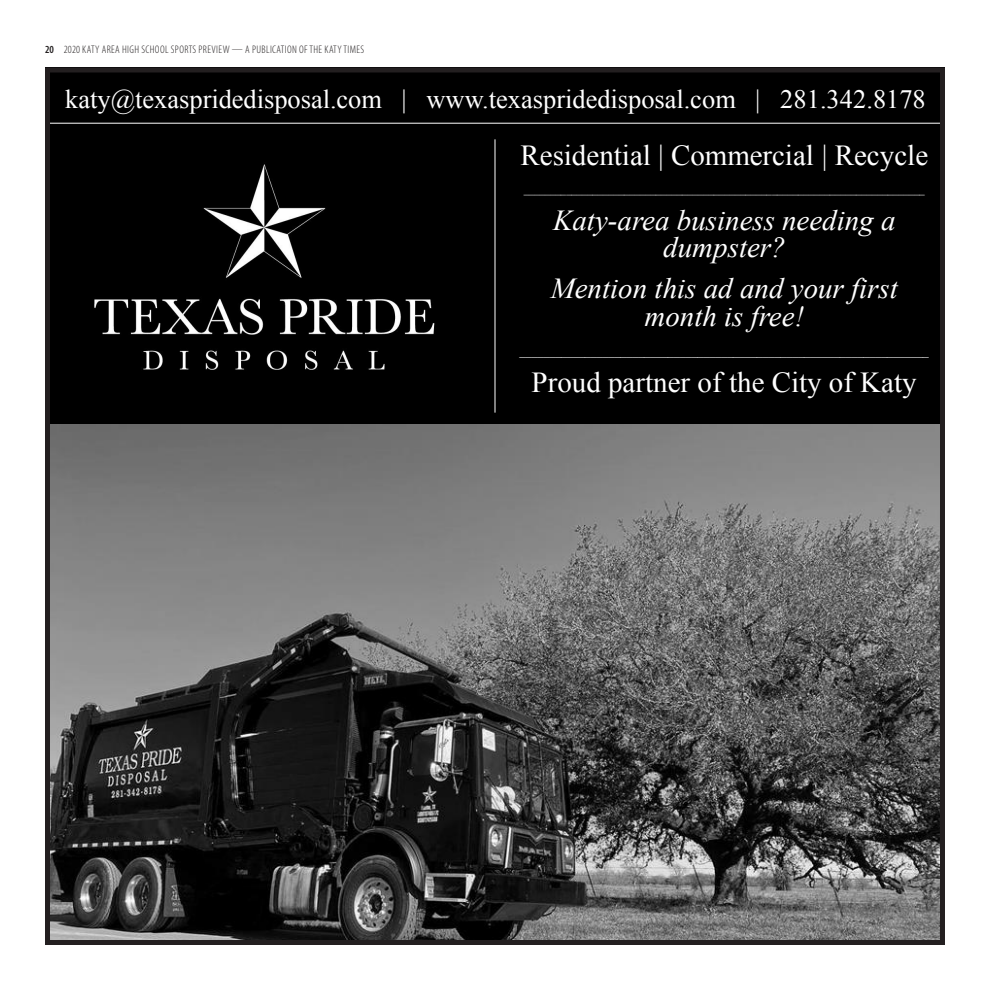
<style>
.page{position:relative;width:990px;height:990px;background:#fff}
.page>*{position:absolute;margin:0;border:0;box-sizing:border-box;transform-origin:0 0}
.t1{font:italic 29px/27.9px "Times New Roman";color:#fff;text-align:center}
.t2{font:29px "Times New Roman";color:#fff}
.t3{font:26.38px "Times New Roman";color:#fff}
.t4{font:11.88px "Times New Roman";color:#fff}
.t5{font:300 condensed 11px "Myriad Pro";letter-spacing:.035em;color:#231f20}
.t6{font:10.62px "Times New Roman";color:#fff}
.s1{font-weight:600;font-size:10.88px}
</style>
<div class="page">
<div style="left:45px;top:68px;width:900px;height:877px;background:#000"></div>
<img style="left:51px;top:424px;width:888px;height:515px">
<hr style="left:495px;top:139px;width:1px;height:274px;background:#fff">
<hr style="left:49px;top:123px;width:892px;height:1px;background:#fff">
<img style="left:94px;top:164px;width:341px;height:206px">
<div style="left:45px;top:68px;width:900px;height:877px;border:5px solid #231f20"></div>
<p class="t5" style="left:45px;top:43px;width:321px"><span class="s1">20</span> 2020 KATY AREA HIGH SCHOOL SPORTS PREVIEW — A PUBLICATION OF THE KATY TIMES</p>
<p class="t3" style="left:65px;top:81px;width:862px">katy@texaspridedisposal.com | www.texaspridedisposal.com | 281.342.8178</p>
<p class="t2" style="left:521px;top:136px;width:409px">Residential | Commercial | Recycle</p>
<p class="t6" style="left:524px;top:182px;width:403px">____________________________________________________________________________</p>
<p class="t1" style="left:553px;top:205px;width:344px">Katy-area business needing a dumpster?</p>
<p class="t1" style="left:551px;top:274px;width:348px">Mention this ad and your first month is free!</p>
<p class="t4" style="left:519px;top:343px;width:411px">_____________________________________________________________________</p>
<p class="t2" style="left:532px;top:363px;width:386px">Proud partner of the City of Katy</p>
</div>
